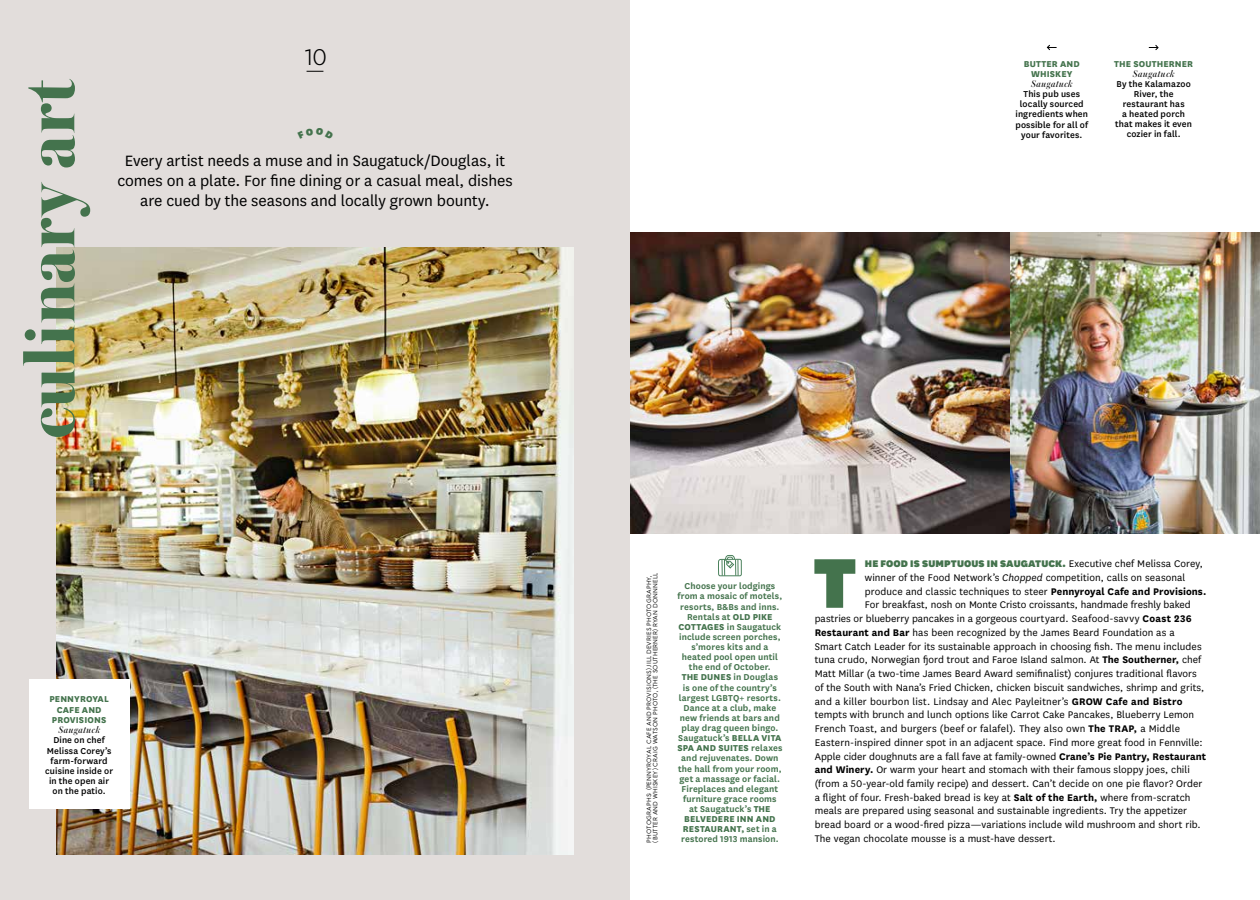
<style>
.page{position:relative;width:1260px;height:900px;background:#fff}
.page>*{position:absolute;margin:0;border:0;box-sizing:border-box;transform-origin:0 0}
.t1{font:900 82.38px "National";color:#44734d}
.t2{font:700 74.75px "Austin";letter-spacing:.005em;color:#44734d}
.t3{font:300 26.75px "National";color:#000}
.t4{font:17.5px/20px "National";letter-spacing:-.005em;color:#000;text-align:center}
.t5{font:11.25px "National";letter-spacing:.005em;color:#000}
.t6{font:900 11.25px "National";letter-spacing:.01em;color:#44734d}
.t7{font:600 10px/10.1px "National";letter-spacing:.01em;color:#44734d;text-align:center}
.t8{font:500 10px/10.1px "National";letter-spacing:.01em;color:#000;text-align:center}
.t9{font:800 10px/10.4px "National";letter-spacing:.01em;color:#44734d;text-align:center}
.t10{font:italic 10px "Austin";letter-spacing:.055em;color:#000}
.t11{font:6.25px/6.2px "Hurme Geometric Sans 4";letter-spacing:.02em;color:#000}
.s1{font-weight:800}
.s2{font-weight:400;color:#000}
.s3{font-style:italic}
.s4{font-weight:700}
</style>
<div class="page">
<div style="left:0;top:0;width:630px;height:900px;background:#e2dddb"></div>
<img style="left:630px;top:232px;width:630px;height:301px">
<img style="left:56px;top:248px;width:518px;height:607px">
<svg style="left:1047px;top:44px;width:9px;height:7px"></svg>
<svg style="left:1149px;top:44px;width:10px;height:6px"></svg>
<div style="left:29px;top:680px;width:101px;height:129px;background:#fff"></div>
<svg style="left:718px;top:555px;width:24px;height:22px"></svg>
<svg style="left:307px;top:71px;width:16px;height:1px"></svg>
<h2 class="t2" style="left:-4px;top:439px;width:361px;rotate:-90deg">culinary art</h2>
<h3 class="t3" style="left:305px;top:40px;width:23px">10</h3>
<h3 class="t4" style="left:117px;top:150px;width:397px">Every artist needs a muse and in Saugatuck/Douglas, it comes on a plate. For fine dining or a casual meal, dishes are cued by the seasons and locally grown bounty.</h3>
<p class="t9" style="left:49px;top:693px;width:61px">PENNYROYAL<br>CAFE AND<br>PROVISIONS</p>
<p class="t10" style="left:58px;top:723px;width:43px">Saugatuck</p>
<p class="t8" style="left:45px;top:735px;width:69px">Dine on chef<br>Melissa Corey’s farm-forward cuisine inside or in the open air on the patio.</p>
<p class="t9" style="left:1024px;top:58px;width:57px">BUTTER AND<br>WHISKEY</p>
<p class="t10" style="left:1031px;top:77px;width:43px">Saugatuck</p>
<p class="t8" style="left:1015px;top:89px;width:74px">This pub uses locally sourced ingredients when possible for all of your favorites.</p>
<p class="t9" style="left:1114px;top:58px;width:80px">THE SOUTHERNER</p>
<p class="t10" style="left:1133px;top:67px;width:43px">Saugatuck</p>
<p class="t8" style="left:1115px;top:78px;width:78px">By the Kalamazoo<br>River, the restaurant has<br>a heated porch that makes it even cozier in fall.</p>
<p class="t11" style="left:646px;top:842px;width:271px;rotate:-90deg">PHOTOGRAPHS: (PENNYROYAL CAFE AND PROVISIONS) JILL DEVRIES PHOTOGRAPHY, (BUTTER AND WHISKEY) CRAIG WATSON PHOTO, (THE SOUTHERNER) RYAN DONNNELL</p>
<p class="t7" style="left:677px;top:581px;width:107px">Choose your lodgings from a mosaic of motels, resorts, B&amp;Bs and inns.<br>Rentals at <span class="s1">OLD PIKE<br>COTTAGES</span> in Saugatuck include screen porches, s’mores kits and a heated pool open until the end of October.<br><span class="s1">THE DUNES</span> in Douglas is one of the country’s largest LGBTQ+ resorts.<br>Dance at a club, make new friends at bars and play drag queen bingo.<br>Saugatuck’s <span class="s1">BELLA VITA<br>SPA AND SUITES</span> relaxes and rejuvenates. Down the hall from your room, get a massage or facial.<br>Fireplaces and elegant furniture grace rooms<br>at Saugatuck’s <span class="s1">THE<br>BELVEDERE INN AND<br>RESTAURANT,</span> set in a restored 1913 mansion.</p>
<h1 class="t1" style="left:813px;top:525px;width:46px">T</h1>
<p class="t6" style="left:865px;top:556px;width:340px">HE FOOD IS SUMPTUOUS IN SAUGATUCK. <span class="s2">Executive chef Melissa Corey,</span></p>
<p class="t5" style="left:865px;top:570px;width:322px">winner of the Food Network’s <span class="s3">Chopped</span> competition, calls on seasonal</p>
<p class="t5" style="left:865px;top:584px;width:343px">produce and classic techniques to steer <span class="s4">Pennyroyal Cafe and Provisions.</span></p>
<p class="t5" style="left:865px;top:598px;width:327px">For breakfast, nosh on Monte Cristo croissants, handmade freshly baked</p>
<p class="t5" style="left:815px;top:611px;width:378px">pastries or blueberry pancakes in a gorgeous courtyard. Seafood-savvy <span class="s4">Coast 236</span></p>
<p class="t5" style="left:815px;top:625px;width:362px"><span class="s4">Restaurant and Bar</span> has been recognized by the James Beard Foundation as a</p>
<p class="t5" style="left:815px;top:639px;width:388px">Smart Catch Leader for its sustainable approach in choosing fish. The menu includes</p>
<p class="t5" style="left:815px;top:653px;width:388px">tuna crudo, Norwegian fjord trout and Faroe Island salmon. At <span class="s4">The Southerner,</span> chef</p>
<p class="t5" style="left:815px;top:666px;width:384px">Matt Millar (a two-time James Beard Award semifinalist) conjures traditional flavors</p>
<p class="t5" style="left:815px;top:680px;width:391px">of the South with Nana’s Fried Chicken, chicken biscuit sandwiches, shrimp and grits,</p>
<p class="t5" style="left:815px;top:694px;width:369px">and a killer bourbon list. Lindsay and Alec Payleitner’s <span class="s4">GROW Cafe and Bistro</span></p>
<p class="t5" style="left:815px;top:708px;width:381px">tempts with brunch and lunch options like Carrot Cake Pancakes, Blueberry Lemon</p>
<p class="t5" style="left:815px;top:721px;width:367px">French Toast, and burgers (beef or falafel). They also own <span class="s4">The TRAP,</span> a Middle</p>
<p class="t5" style="left:815px;top:735px;width:389px">Eastern-inspired dinner spot in an adjacent space. Find more great food in Fennville:</p>
<p class="t5" style="left:815px;top:749px;width:393px">Apple cider doughnuts are a fall fave at family-owned <span class="s4">Crane’s Pie Pantry, Restaurant</span></p>
<p class="t5" style="left:815px;top:762px;width:377px"><span class="s4">and Winery.</span> Or warm your heart and stomach with their famous sloppy joes, chili</p>
<p class="t5" style="left:815px;top:776px;width:389px">(from a 50-year-old family recipe) and dessert. Can’t decide on one pie flavor? Order</p>
<p class="t5" style="left:815px;top:790px;width:377px">a flight of four. Fresh-baked bread is key at <span class="s4">Salt of the Earth,</span> where from-scratch</p>
<p class="t5" style="left:815px;top:804px;width:374px">meals are prepared using seasonal and sustainable ingredients. Try the appetizer</p>
<p class="t5" style="left:815px;top:817px;width:388px">bread board or a wood-fired pizza—variations include wild mushroom and short rib.</p>
<p class="t5" style="left:815px;top:831px;width:243px">The vegan chocolate mousse is a must-have dessert.</p>
</div>
